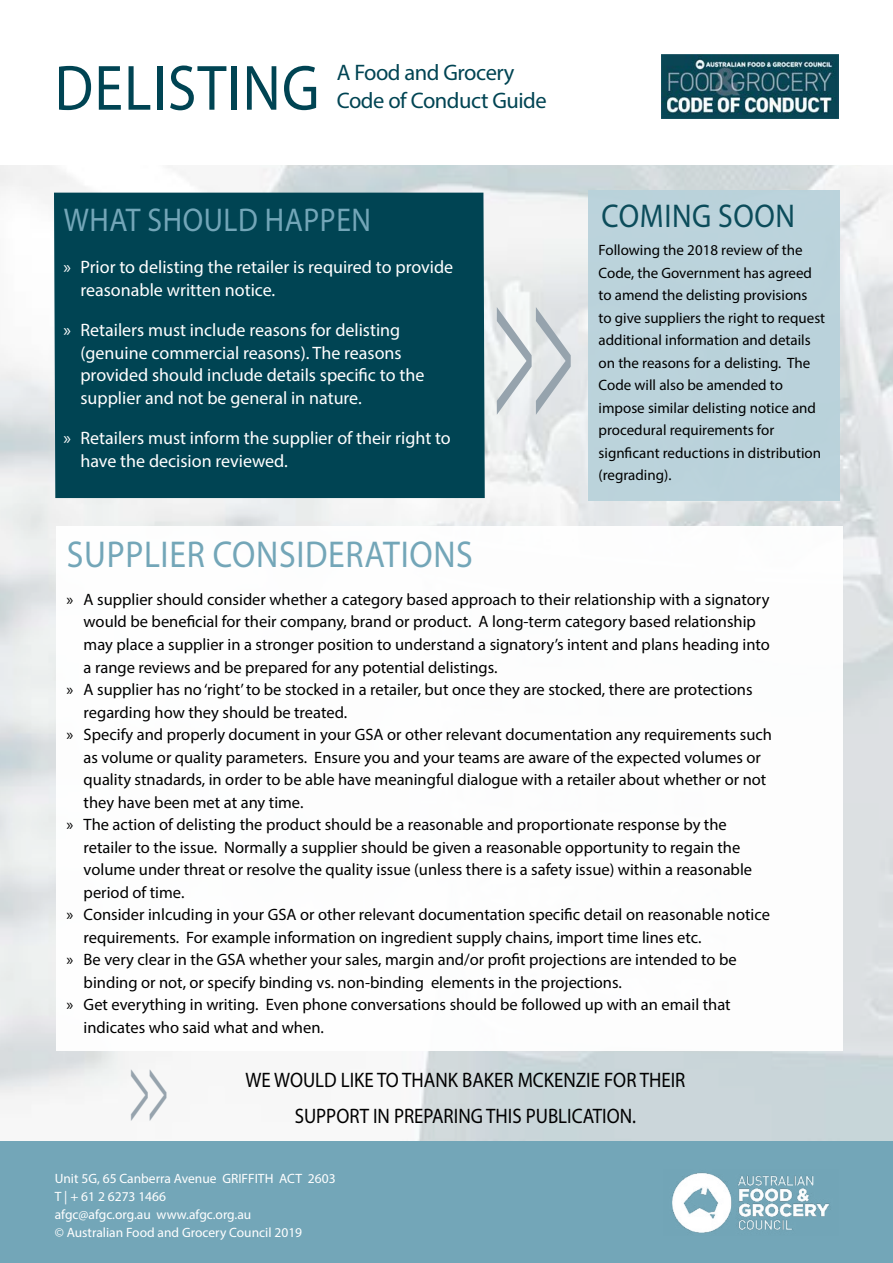
<style>
.page{position:relative;width:893px;height:1263px;background:#fff}
.page>*{position:absolute;margin:0;border:0;box-sizing:border-box;transform-origin:0 0}
.t1{font:202.5px "Myriad Pro";color:#96a3ad;scale:.37 1}
.t2{font:97.2px "Myriad Pro";color:#96a3ad;scale:.37 1}
.t3{font:64.5px "Myriad Pro";letter-spacing:.02em;color:#004453;scale:.9 1}
.t4{font:37.5px "Myriad Pro";letter-spacing:.02em;color:#73a6b8;scale:.9 1}
.t5{font:33px "Myriad Pro";letter-spacing:.02em;color:#73a6b8;scale:.9 1}
.t6{font:33px "Myriad Pro";letter-spacing:.02em;color:#004453;scale:.9 1}
.t7{font:22.5px "Myriad Pro";letter-spacing:-.02em;color:#004453}
.t8{font:21px/36px "Myriad Pro";color:#000;text-align:center;scale:.9 1}
.t9{font:18px/22.5px "Myriad Pro";color:#fff}
.t10{font:16.5px "Myriad Pro";color:#000}
.t11{font:15px/22.5px "Myriad Pro";color:#000}
.t12{font:13.5px/18px "Myriad Pro";color:#fff}
</style>
<div class="page">
<div style="left:0;top:1141px;width:893px;height:122px;background:#73a6b8"></div>
<div style="left:54px;top:193px;width:431px;height:305px;background:#004453"></div>
<img style="left:664px;top:1170px;width:174px;height:66px">
<img style="left:661px;top:54px;width:177px;height:64px">
<div style="left:589px;top:190px;width:251px;height:310px;background:#b9d2db"></div>
<h3 class="t3" style="left:55px;top:48px;width:296px">DELISTING</h3>
<h3 class="t7" style="left:337px;top:58px;width:179px">A Food and Grocery</h3>
<h3 class="t7" style="left:337px;top:87px;width:212px">Code of Conduct Guide</h3>
<h3 class="t5" style="left:64px;top:200px;width:343px">WHAT SHOULD HAPPEN</h3>
<p class="t9" style="left:80px;top:256px;width:374px;text-indent:-17px">» Prior to delisting the retailer is required to provide reasonable written notice.</p>
<p class="t9" style="left:80px;top:319px;width:345px;text-indent:-17px">» Retailers must include reasons for delisting (genuine commercial reasons). The reasons provided should include details specific to the supplier and not be general in nature.</p>
<p class="t9" style="left:80px;top:427px;width:372px;text-indent:-17px">» Retailers must inform the supplier of their right to have the decision reviewed.</p>
<h1 class="t1" style="left:492px;top:222px;width:228px">&gt;&gt;</h1>
<h3 class="t6" style="left:602px;top:195px;width:217px">COMING SOON</h3>
<p class="t11" style="left:599px;top:239px;width:228px">Following the 2018 review of the<br>Code, the Government has agreed to amend the delisting provisions<br>to give suppliers the right to request additional information and details on the reasons for a delisting. The<br>Code will also be amended to impose similar delisting notice and procedural requirements for signficant reductions in distribution (regrading).</p>
<h3 class="t4" style="left:67px;top:532px;width:453px">SUPPLIER CONSIDERATIONS</h3>
<p class="t10" style="left:67px;top:589px;width:704px">» A supplier should consider whether a category based approach to their relationship with a signatory</p>
<p class="t10" style="left:84px;top:612px;width:674px">would be beneficial for their company, brand or product. A long-term category based relationship</p>
<p class="t10" style="left:84px;top:634px;width:688px">may place a supplier in a stronger position to understand a signatory’s intent and plans heading into</p>
<p class="t10" style="left:84px;top:657px;width:415px">a range reviews and be prepared for any potential delistings.</p>
<p class="t10" style="left:67px;top:679px;width:687px">» A supplier has no ‘right’ to be stocked in a retailer, but once they are stocked, there are protections</p>
<p class="t10" style="left:84px;top:702px;width:265px">regarding how they should be treated.</p>
<p class="t10" style="left:67px;top:724px;width:707px">» Specify and properly document in your GSA or other relevant documentation any requirements such</p>
<p class="t10" style="left:84px;top:747px;width:679px">as volume or quality parameters. Ensure you and your teams are aware of the expected volumes or</p>
<p class="t10" style="left:84px;top:769px;width:684px">quality stnadards, in order to be able have meaningful dialogue with a retailer about whether or not</p>
<p class="t10" style="left:84px;top:792px;width:221px">they have been met at any time.</p>
<p class="t10" style="left:67px;top:814px;width:662px">» The action of delisting the product should be a reasonable and proportionate response by the</p>
<p class="t10" style="left:84px;top:837px;width:658px">retailer to the issue. Normally a supplier should be given a reasonable opportunity to regain the</p>
<p class="t10" style="left:84px;top:859px;width:670px">volume under threat or resolve the quality issue (unless there is a safety issue) within a reasonable</p>
<p class="t10" style="left:84px;top:882px;width:102px">period of time.</p>
<p class="t10" style="left:67px;top:904px;width:705px">» Consider inlcuding in your GSA or other relevant documentation specific detail on reasonable notice</p>
<p class="t10" style="left:84px;top:927px;width:619px">requirements. For example information on ingredient supply chains, import time lines etc.</p>
<p class="t10" style="left:67px;top:949px;width:672px">» Be very clear in the GSA whether your sales, margin and/or profit projections are intended to be</p>
<p class="t10" style="left:84px;top:972px;width:540px">binding or not, or specify binding vs. non-binding elements in the projections.</p>
<p class="t10" style="left:67px;top:994px;width:666px">» Get everything in writing. Even phone conversations should be followed up with an email that</p>
<p class="t10" style="left:84px;top:1017px;width:242px">indicates who said what and when.</p>
<h2 class="t2" style="left:129px;top:1028px;width:110px">&gt;&gt;</h2>
<p class="t8" style="left:245px;top:1062px;width:490px">WE WOULD LIKE TO THANK BAKER MCKENZIE FOR THEIR<br>SUPPORT IN PREPARING THIS PUBLICATION.</p>
<p class="t12" style="left:55px;top:1169px;width:282px">Unit 5G, 65 Canberra Avenue GRIFFITH ACT 2603<br>T | + 61 2 6273 1466<br>afgc@afgc.org.au www.afgc.org.au<br>© Australian Food and Grocery Council 2019</p>
</div>
